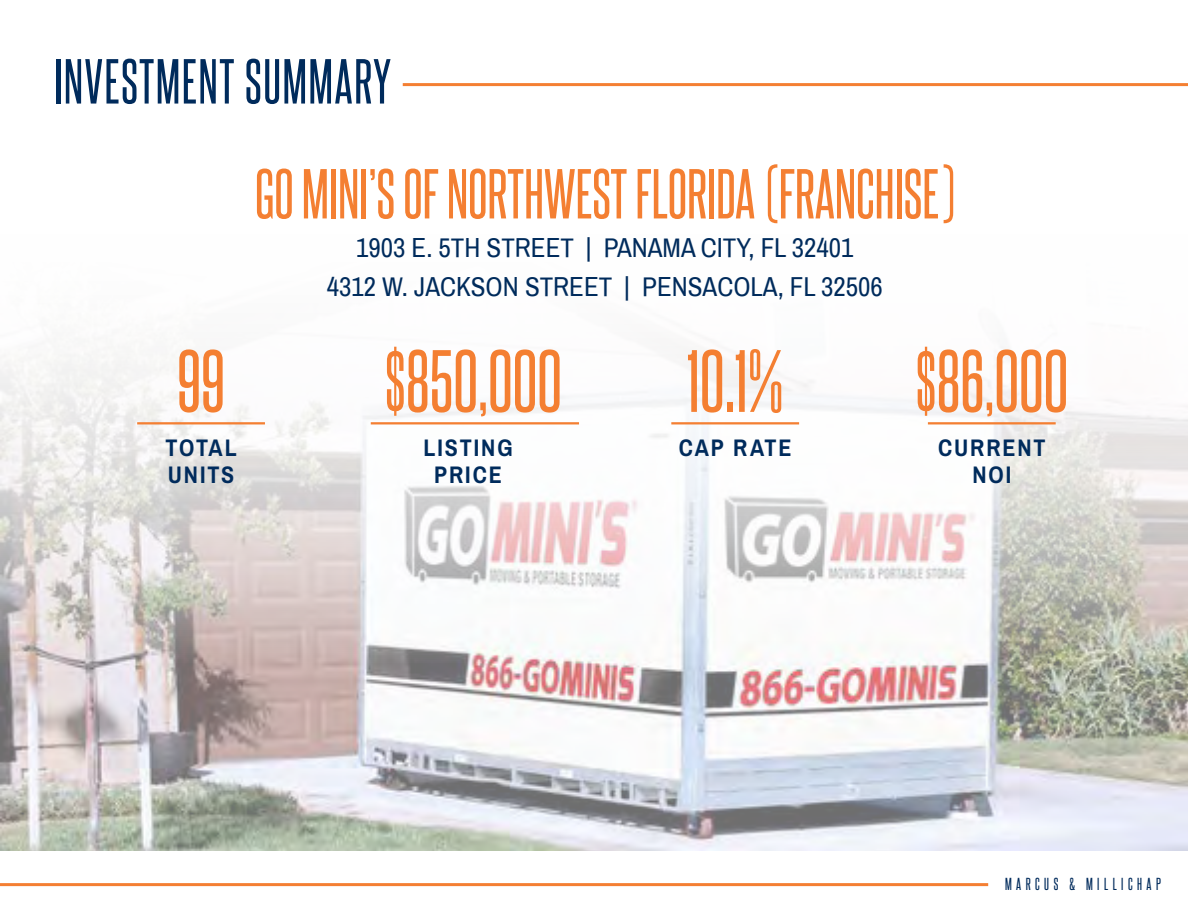
<style>
.page{position:relative;width:1188px;height:918px;background:#fff}
.page>*{position:absolute;margin:0;border:0;box-sizing:border-box;transform-origin:0 0}
.t1{font:75px "Steelfish Rg";color:#f47f32}
.PropertyName-L1{font:60px "Steelfish Rg";color:#f47f32}
.t2{font:54px "Steelfish Rg";letter-spacing:.03em;color:#002b5c}
.PropertyName-L2{font:27px "Archivo Narrow";color:#002b5c}
.HEADERS{font:700 24px/27.3px "Archivo Narrow";letter-spacing:.08em;color:#002b5c}
.t3{font:15px "Steelfish Rg";letter-spacing:.3em;color:#002b5c}
</style>
<div class="page">
<hr style="left:0;top:1px;width:1px;height:917px;background:#002d5b">
<hr style="left:0;top:883px;width:988px;height:3px;background:#f47f32">
<div style="left:0;top:1px;width:1188px;height:849px;background:#fff"></div>
<img style="left:0;top:354px;width:1188px;height:496px">
<hr style="left:403px;top:83px;width:785px;height:3px;background:#f47f32">
<hr style="left:671px;top:422px;width:128px;height:2px;background:#f47f32">
<hr style="left:371px;top:422px;width:208px;height:2px;background:#f47f32">
<hr style="left:928px;top:422px;width:128px;height:2px;background:#f47f32">
<hr style="left:137px;top:422px;width:128px;height:2px;background:#f47f32">
<p class="t2" style="left:54px;top:48px;width:339px">INVESTMENT SUMMARY</p>
<p class="t1" style="left:177px;top:335px;width:49px">99</p>
<p class="HEADERS" style="left:165px;top:434px;width:73px">TOTAL<br>UNITS</p>
<p class="PropertyName-L1" style="left:255px;top:157px;width:701px">GO MINI’S OF NORTHWEST FLORIDA (FRANCHISE)</p>
<p class="PropertyName-L2" style="left:356px;top:232px;width:499px">1903 E. 5TH STREET | PANAMA CITY, FL 32401</p>
<p class="PropertyName-L2" style="left:327px;top:271px;width:557px">4312 W. JACKSON STREET | PENSACOLA, FL 32506</p>
<p class="t1" style="left:385px;top:335px;width:179px">$850,000</p>
<p class="t1" style="left:915px;top:335px;width:154px">$86,000</p>
<p class="HEADERS" style="left:938px;top:434px;width:109px">CURRENT</p>
<p class="HEADERS" style="left:972px;top:461px;width:40px">NOI</p>
<p class="t1" style="left:687px;top:335px;width:99px">10.1%</p>
<p class="HEADERS" style="left:424px;top:434px;width:91px">LISTING</p>
<p class="HEADERS" style="left:434px;top:461px;width:69px">PRICE</p>
<p class="HEADERS" style="left:679px;top:434px;width:114px">CAP RATE</p>
<p class="t3" style="left:1005px;top:874px;width:157px">MARCUS &amp; MILLICHAP</p>
</div>
